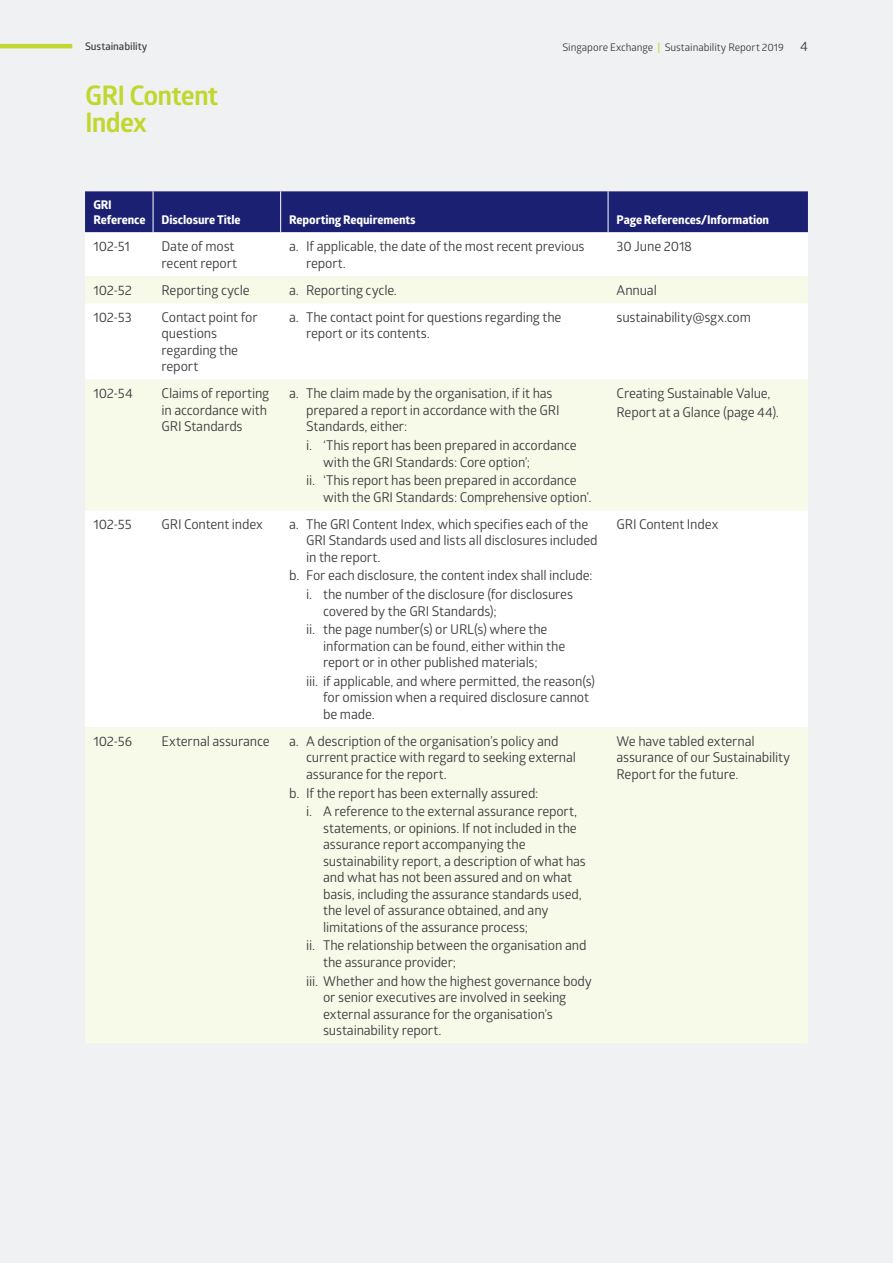
<style>
.page{position:relative;width:893px;height:1263px;background:#f0f1f2}
.page>*{position:absolute;margin:0;border:0;box-sizing:border-box;transform-origin:0 0}
.Section_Title__cont{font:700 27px "Glober";letter-spacing:-.035em;color:#c1d72f}
.TB_body_indent_2{font:13.5px/16.5px "Glober";letter-spacing:-.015em;color:#3e3e3f}
.TB_body_indent_1{font:13.5px/16.5px "Glober";letter-spacing:-.015em;color:#3e3e3f}
.TB_body{font:13.5px/16.5px "Glober";letter-spacing:-.015em;color:#3e3e3f}
.TB_top_hdr_1{font:700 12px "Globerx";letter-spacing:-.01em;color:#fff}
.t1{font:10.5px "Glober";letter-spacing:-.005em;color:#3e3e3f}
.t2{font:600 10.5px "Glober";letter-spacing:-.005em;color:#3e3e3f}
.s1{font-weight:600;color:#c6da43}
.s2{font-size:13.5px}
</style>
<div class="page">
<div style="left:85px;top:191px;width:723px;height:41px;background:#1c2072"></div>
<div style="left:85px;top:232px;width:723px;height:44px;background:#fff"></div>
<svg style="left:85px;top:303px;width:723px;height:424px;fill:#fff"></svg>
<hr style="left:153px;top:191px;width:1px;height:41px;background:#fff">
<hr style="left:280px;top:191px;width:1px;height:41px;background:#fff">
<hr style="left:608px;top:191px;width:1px;height:41px;background:#fff">
<hr style="left:0;top:44px;width:72px;height:4px;background:#c1d72f">
<p class="t2" style="left:85px;top:39px;width:64px">Sustainability</p>
<p class="t1" style="left:562px;top:40px;width:247px">Singapore Exchange <span class="s1">|</span> Sustainability Report 2019 <span class="s2">4</span></p>
<p class="Section_Title__cont" style="left:85px;top:77px;width:135px">GRI Content</p>
<p class="Section_Title__cont" style="left:85px;top:104px;width:63px">Index</p>
<p class="TB_top_hdr_1" style="left:94px;top:196px;width:20px">GRI</p>
<p class="TB_top_hdr_1" style="left:94px;top:211px;width:53px">Reference</p>
<p class="TB_top_hdr_1" style="left:162px;top:211px;width:80px">Disclosure Title</p>
<p class="TB_top_hdr_1" style="left:289px;top:211px;width:128px">Reporting Requirements</p>
<p class="TB_top_hdr_1" style="left:617px;top:211px;width:154px">Page References/Information</p>
<p class="TB_body" style="left:94px;top:237px;width:38px">102-51</p>
<p class="TB_body" style="left:162px;top:237px;width:77px">Date of most recent report</p>
<p class="TB_body_indent_1" style="left:306px;top:237px;width:280px;text-indent:-17px">a. If applicable, the date of the most recent previous report.</p>
<p class="TB_body" style="left:617px;top:237px;width:77px">30 June 2018</p>
<p class="TB_body" style="left:94px;top:281px;width:40px">102-52</p>
<p class="TB_body" style="left:162px;top:281px;width:90px">Reporting cycle</p>
<p class="TB_body_indent_1" style="left:289px;top:281px;width:109px">a. Reporting cycle.</p>
<p class="TB_body" style="left:617px;top:281px;width:42px">Annual</p>
<p class="TB_body" style="left:94px;top:308px;width:40px">102-53</p>
<p class="TB_body" style="left:162px;top:308px;width:98px">Contact point for questions regarding the report</p>
<p class="TB_body_indent_1" style="left:306px;top:308px;width:257px;text-indent:-17px">a. The contact point for questions regarding the report or its contents.</p>
<p class="TB_body" style="left:617px;top:308px;width:136px">sustainability@sgx.com</p>
<p class="TB_body" style="left:94px;top:385px;width:41px">102-54</p>
<p class="TB_body" style="left:162px;top:385px;width:109px">Claims of reporting in accordance with<br>GRI Standards</p>
<p class="TB_body_indent_1" style="left:306px;top:385px;width:255px;text-indent:-17px">a. The claim made by the organisation, if it has prepared a report in accordance with the GRI<br>Standards, either:</p>
<p class="TB_body_indent_2" style="left:323px;top:436px;width:255px;text-indent:-17px">i. ‘This report has been prepared in accordance with the GRI Standards: Core option’;</p>
<p class="TB_body_indent_2" style="left:323px;top:472px;width:270px;text-indent:-17px">ii. ‘This report has been prepared in accordance with the GRI Standards: Comprehensive option’.</p>
<p class="TB_body" style="left:617px;top:385px;width:155px">Creating Sustainable Value,</p>
<p class="TB_body" style="left:617px;top:403px;width:164px">Report at a Glance (page 44).</p>
<p class="TB_body" style="left:94px;top:515px;width:40px">102-55</p>
<p class="TB_body" style="left:162px;top:515px;width:103px">GRI Content index</p>
<p class="TB_body_indent_1" style="left:306px;top:515px;width:293px;text-indent:-17px">a. The GRI Content Index, which specifies each of the<br>GRI Standards used and lists all disclosures included in the report.</p>
<p class="TB_body_indent_1" style="left:289px;top:567px;width:305px">b. For each disclosure, the content index shall include:</p>
<p class="TB_body_indent_2" style="left:323px;top:585px;width:251px;text-indent:-17px">i. the number of the disclosure (for disclosures covered by the GRI Standards);</p>
<p class="TB_body_indent_2" style="left:323px;top:621px;width:244px;text-indent:-17px">ii. the page number(s) or URL(s) where the information can be found, either within the report or in other published materials;</p>
<p class="TB_body_indent_2" style="left:323px;top:672px;width:274px;text-indent:-17px">iii. if applicable, and where permitted, the reason(s) for omission when a required disclosure cannot be made.</p>
<p class="TB_body" style="left:94px;top:732px;width:40px">102-56</p>
<p class="TB_body" style="left:162px;top:732px;width:110px">External assurance</p>
<p class="TB_body_indent_1" style="left:306px;top:732px;width:271px;text-indent:-17px">a. A description of the organisation’s policy and current practice with regard to seeking external assurance for the report.</p>
<p class="TB_body_indent_1" style="left:289px;top:784px;width:251px">b. If the report has been externally assured:</p>
<p class="TB_body_indent_2" style="left:323px;top:803px;width:264px;text-indent:-17px">i. A reference to the external assurance report, statements, or opinions. If not included in the assurance report accompanying the sustainability report, a description of what has and what has not been assured and on what basis, including the assurance standards used, the level of assurance obtained, and any limitations of the assurance process;</p>
<p class="TB_body_indent_2" style="left:323px;top:937px;width:265px;text-indent:-17px">ii. The relationship between the organisation and the assurance provider;</p>
<p class="TB_body_indent_2" style="left:323px;top:972px;width:270px;text-indent:-17px">iii. Whether and how the highest governance body or senior executives are involved in seeking external assurance for the organisation’s sustainability report.</p>
<p class="TB_body" style="left:617px;top:515px;width:103px">GRI Content Index</p>
<p class="TB_body" style="left:617px;top:732px;width:175px">We have tabled external assurance of our Sustainability<br>Report for the future.</p>
</div>
